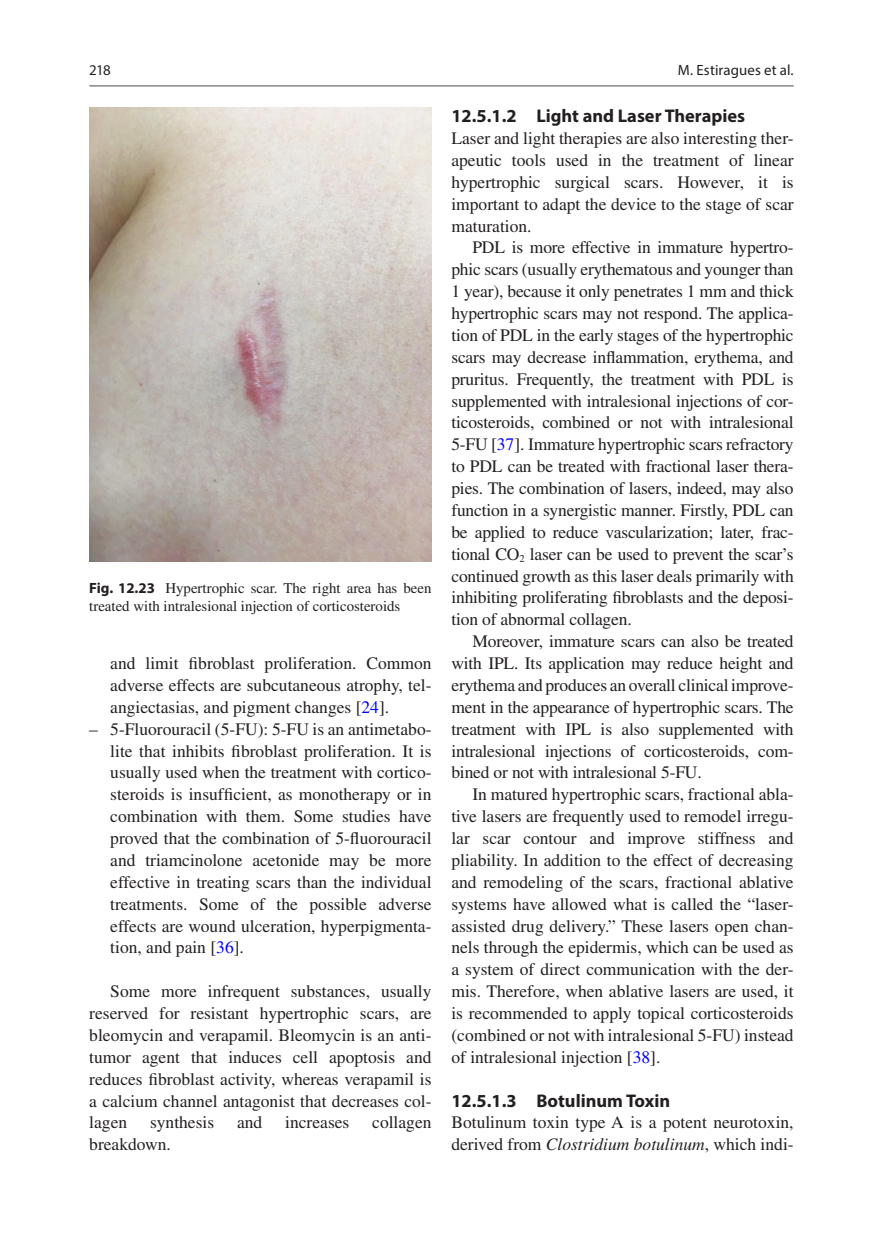
<style>
.page{position:relative;width:883px;height:1260px;background:#fff}
.page>*{position:absolute;margin:0;border:0;box-sizing:border-box;transform-origin:0 0}
._3_hd{font:700 18.38px "Myriad Pro";color:#231f20}
.Text{font:17.5px/21.9px "Times LT Std";color:#231f20;text-align:justify}
.Text_flush{font:17.5px/21.9px "Times LT Std";color:#231f20;text-align:justify}
.t1{font:14.88px/17.5px "Times LT Std";color:#231f20}
.t2{font:14.88px "Myriad Pro";letter-spacing:.005em;color:#231f20}
.s1{font-family:"Myriad Pro";font-weight:700}
.s2{color:#00f}
.s3{font-style:italic}
</style>
<div class="page">
<img style="left:90px;top:107px;width:341px;height:455px">
<hr style="left:89px;top:85px;width:705px;height:2px;background:#939598">
<p class="t2" style="left:89px;top:61px;width:23px">218</p>
<p class="t1" style="left:89px;top:580px;width:344px"><span class="s1">Fig. 12.23</span> Hypertrophic scar. The right area has been treated with intralesional injection of corticosteroids</p>
<p class="Text" style="left:110px;top:652px;width:323px">and limit fibroblast proliferation. Common adverse effects are subcutaneous atrophy, tel&shy;angiectasias, and pigment changes [<span class="s2">24</span>].</p>
<p class="Text" style="left:110px;top:718px;width:323px;text-indent:-21px">– 5-Fluorouracil (5-FU): 5-FU is an antimetabo&shy;lite that inhibits fibroblast proliferation. It is usually used when the treatment with cortico&shy;steroids is insufficient, as monotherapy or in combination with them. Some studies have proved that the combination of 5-fluorouracil and triamcinolone acetonide may be more effective in treating scars than the individual treatments. Some of the possible adverse effects are wound ulceration, hyperpigmenta&shy;tion, and pain [<span class="s2">36</span>].</p>
<p class="Text" style="left:89px;top:980px;width:344px;text-indent:21px">Some more infrequent substances, usually reserved for resistant hypertrophic scars, are bleomycin and verapamil. Bleomycin is an anti&shy;tumor agent that induces cell apoptosis and reduces fibroblast activity, whereas verapamil is a calcium channel antagonist that decreases col&shy;lagen</p>
<p class="Text" style="left:150px;top:1112px;width:66px">synthesis</p>
<p class="Text" style="left:237px;top:1112px;width:27px">and</p>
<p class="Text" style="left:285px;top:1112px;width:66px">increases</p>
<p class="Text" style="left:372px;top:1112px;width:61px">collagen</p>
<p class="Text" style="left:89px;top:1133px;width:83px">breakdown.</p>
<p class="t2" style="left:678px;top:61px;width:117px">M. Estiragues et al.</p>
<h4 class="_3_hd" style="left:451px;top:104px;width:295px">12.5.1.2 Light and Laser Therapies</h4>
<p class="Text_flush" style="left:451px;top:127px;width:344px">Laser and light therapies are also interesting ther&shy;apeutic tools used in the treatment of linear hypertrophic surgical scars. However, it is important to adapt the device to the stage of scar maturation.</p>
<p class="Text" style="left:451px;top:237px;width:344px;text-indent:21px">PDL is more effective in immature hypertro&shy;phic scars (usually erythematous and younger than 1 year), because it only penetrates 1 mm and thick hypertrophic scars may not respond. The applica&shy;tion of PDL in the early stages of the hypertrophic scars may decrease inflammation, erythema, and pruritus. Frequently, the treatment with PDL is supplemented with intralesional injections of cor&shy;ticosteroids, combined or not with intralesional 5-FU [<span class="s2">37</span>]. Immature hypertrophic scars refractory to PDL can be treated with fractional laser thera&shy;pies. The combination of lasers, indeed, may also function in a synergistic manner. Firstly, PDL can be applied to reduce vascularization; later, frac&shy;tional CO<sub>2</sub> laser can be used to prevent the scar’s continued growth as this laser deals primarily with inhibiting proliferating fibroblasts and the deposi&shy;tion of abnormal collagen.</p>
<p class="Text" style="left:451px;top:630px;width:344px;text-indent:21px">Moreover, immature scars can also be treated with IPL. Its application may reduce height and erythema and produces an overall clinical improve&shy;ment in the appearance of hypertrophic scars. The treatment with IPL is also supplemented with intralesional injections of corticosteroids, com&shy;bined or not with intralesional 5-FU.</p>
<p class="Text" style="left:451px;top:783px;width:344px;text-indent:21px">In matured hypertrophic scars, fractional abla&shy;tive lasers are frequently used to remodel irregu&shy;lar scar contour and improve stiffness and pliability. In addition to the effect of decreasing and remodeling of the scars, fractional ablative systems have allowed what is called the “laser&shy;assisted drug delivery.” These lasers open chan&shy;nels through the epidermis, which can be used as a system of direct communication with the der&shy;mis. Therefore, when ablative lasers are used, it is recommended to apply topical corticosteroids (combined or not with intralesional 5-FU) instead of intralesional injection [<span class="s2">38</span>].</p>
<h4 class="_3_hd" style="left:451px;top:1088px;width:220px">12.5.1.3 Botulinum Toxin</h4>
<p class="Text_flush" style="left:451px;top:1112px;width:344px">Botulinum toxin type A is a potent neurotoxin, derived from <span class="s3">Clostridium botulinum</span>, which indi-</p>
</div>
